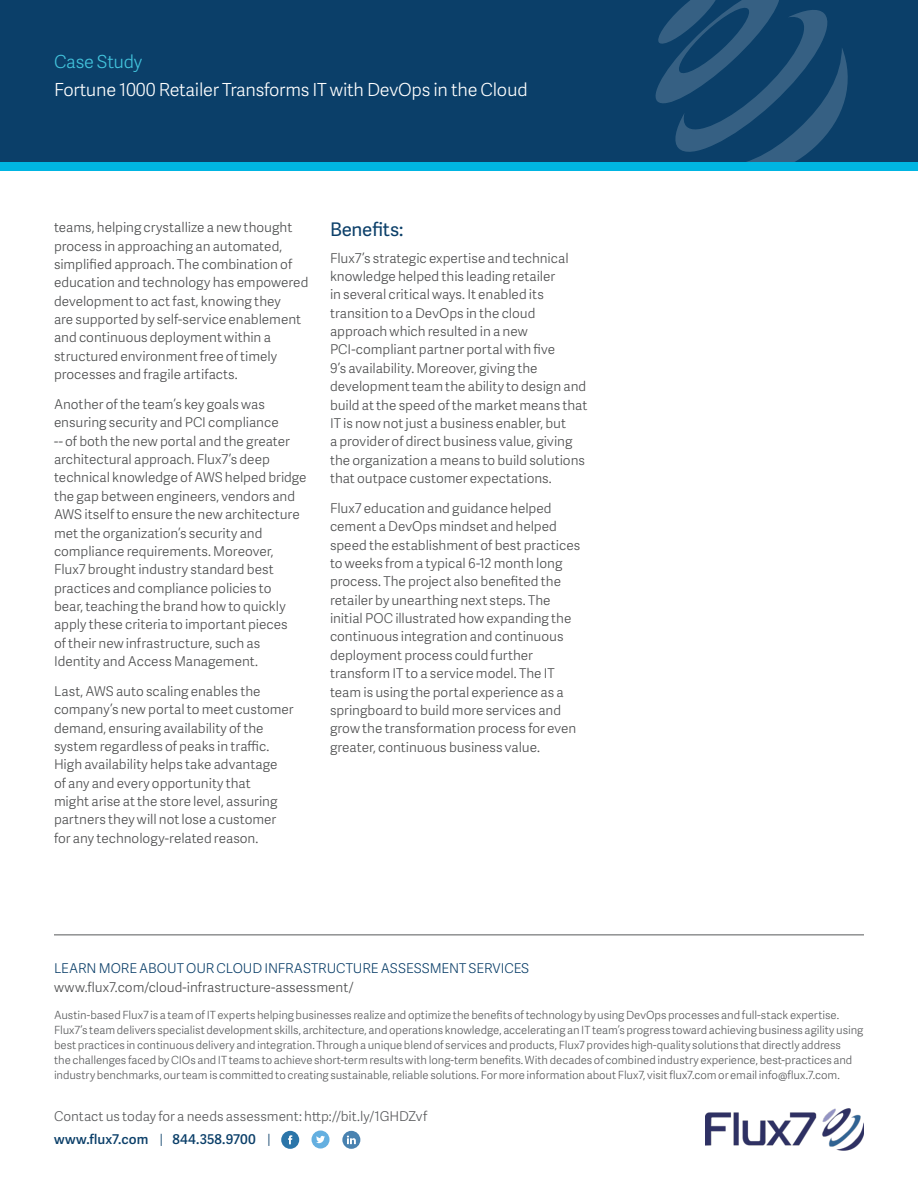
<style>
.page{position:relative;width:918px;height:1188px;background:#fff}
.page>*{position:absolute;margin:0;border:0;box-sizing:border-box;transform-origin:0 0}
.t1{font:18.75px "Adelle Sans";letter-spacing:-.01em;color:#0b3f69}
.t2{font:300 18px "Adelle Sans";letter-spacing:-.01em;color:#fff}
.t3{font:300 18px "Adelle Sans";letter-spacing:-.01em;color:#42c3dc}
.t4{font:300 13.5px/18.3px "Adelle Sans";color:#4b4c4d}
.t5{font:300 13.5px/23.2px "Adelle Sans";color:#57585a}
.t6{font:300 13.5px "Adelle Sans";letter-spacing:-.005em;color:#0b3f69}
.t7{font:300 11.25px/15px "Adelle Sans";letter-spacing:-.005em;color:#57585a}
.s1{font-weight:600;color:#0b3f69}
.s2{color:#0b3f69}
</style>
<div class="page">
<div style="left:0;top:0;width:918px;height:162px;background:#0b3f69"></div>
<svg style="left:655px;top:0;width:193px;height:162px"></svg>
<div style="left:210px;top:162px;width:93px;height:9px;background:#00b5e2"></div>
<div style="left:7px;top:162px;width:62px;height:9px;background:#00b5e2"></div>
<div style="left:0;top:162px;width:21px;height:9px;background:#00b5e2"></div>
<div style="left:63px;top:162px;width:16px;height:9px;background:#00b5e2"></div>
<div style="left:275px;top:162px;width:93px;height:9px;background:#00b5e2"></div>
<div style="left:387px;top:162px;width:94px;height:9px;background:#00b5e2"></div>
<div style="left:539px;top:162px;width:93px;height:9px;background:#00b5e2"></div>
<div style="left:838px;top:162px;width:80px;height:9px;background:#00b5e2"></div>
<div style="left:759px;top:162px;width:93px;height:9px;background:#00b5e2"></div>
<div style="left:609px;top:162px;width:74px;height:9px;background:#00b5e2"></div>
<div style="left:79px;top:162px;width:20px;height:9px;background:#00b5e2"></div>
<div style="left:683px;top:162px;width:62px;height:9px;background:#00b5e2"></div>
<div style="left:98px;top:162px;width:115px;height:9px;background:#00b5e2"></div>
<div style="left:473px;top:162px;width:43px;height:9px;background:#00b5e2"></div>
<div style="left:356px;top:162px;width:94px;height:9px;background:#00b5e2"></div>
<div style="left:743px;top:162px;width:18px;height:9px;background:#00b5e2"></div>
<div style="left:516px;top:162px;width:25px;height:9px;background:#00b5e2"></div>
<hr style="left:54px;top:934px;width:810px;height:1px;background:#57585a">
<img style="left:705px;top:1108px;width:159px;height:42px">
<svg style="left:281px;top:1131px;width:18px;height:18px"></svg>
<svg style="left:312px;top:1131px;width:18px;height:18px"></svg>
<svg style="left:342px;top:1131px;width:18px;height:18px"></svg>
<h2 class="t3" style="left:54px;top:48px;width:90px">Case Study</h2>
<h2 class="t2" style="left:54px;top:77px;width:475px">Fortune 1000 Retailer Transforms IT with DevOps in the Cloud</h2>
<p class="t4" style="left:54px;top:218px;width:256px">teams, helping crystallize a new thought process in approaching an automated, simplified approach. The combination of education and technology has empowered development to act fast, knowing they<br>are supported by self-service enablement and continuous deployment within a structured environment free of timely processes and fragile artifacts.</p>
<p class="t4" style="left:54px;top:395px;width:254px">Another of the team’s key goals was ensuring security and PCI compliance<br>-- of both the new portal and the greater architectural approach. Flux7’s deep technical knowledge of AWS helped bridge the gap between engineers, vendors and AWS itself to ensure the new architecture met the organization’s security and compliance requirements. Moreover, Flux7 brought industry standard best practices and compliance policies to<br>bear, teaching the brand how to quickly apply these criteria to important pieces<br>of their new infrastructure, such as Identity and Access Management.</p>
<p class="t4" style="left:54px;top:681px;width:241px">Last, AWS auto scaling enables the company’s new portal to meet customer demand, ensuring availability of the system regardless of peaks in traffic.<br>High availability helps take advantage<br>of any and every opportunity that<br>might arise at the store level, assuring partners they will not lose a customer for any technology-related reason.</p>
<h1 class="t1" style="left:330px;top:216px;width:75px">Benefits:</h1>
<p class="t4" style="left:330px;top:248px;width:259px">Flux7’s strategic expertise and technical knowledge helped this leading retailer<br>in several critical ways. It enabled its transition to a DevOps in the cloud approach which resulted in a new PCI-compliant partner portal with five<br>9’s availability. Moreover, giving the development team the ability to design and build at the speed of the market means that IT is now not just a business enabler, but<br>a provider of direct business value, giving the organization a means to build solutions that outpace customer expectations.</p>
<p class="t4" style="left:330px;top:498px;width:252px">Flux7 education and guidance helped cement a DevOps mindset and helped speed the establishment of best practices to weeks from a typical 6-12 month long process. The project also benefited the retailer by unearthing next steps. The initial POC illustrated how expanding the continuous integration and continuous deployment process could further transform IT to a service model. The IT team is using the portal experience as a springboard to build more services and grow the transformation process for even greater, continuous business value.</p>
<p class="t6" style="left:54px;top:958px;width:477px">LEARN MORE ABOUT OUR CLOUD INFRASTRUCTURE ASSESSMENT SERVICES</p>
<p class="t4" style="left:54px;top:978px;width:301px">www.flux7.com/cloud-infrastructure-assessment/</p>
<p class="t7" style="left:54px;top:1007px;width:811px">Austin-based Flux7 is a team of IT experts helping businesses realize and optimize the benefits of technology by using DevOps processes and full-stack expertise.<br>Flux7’s team delivers specialist development skills, architecture, and operations knowledge, accelerating an IT team’s progress toward achieving business agility using best practices in continuous delivery and integration. Through a unique blend of services and products, Flux7 provides high-quality solutions that directly address<br>the challenges faced by CIOs and IT teams to achieve short-term results with long-term benefits. With decades of combined industry experience, best-practices and industry benchmarks, our team is committed to creating sustainable, reliable solutions. For more information about Flux7, visit flux7.com or email info@flux.7.com.</p>
<p class="t5" style="left:54px;top:1104px;width:375px">Contact us today for a needs assessment: http://bit.ly/1GHDZvf <span class="s1">www.flux7.com</span> <span class="s2">|</span> <span class="s1">844.358.9700</span> <span class="s2">|</span></p>
</div>
